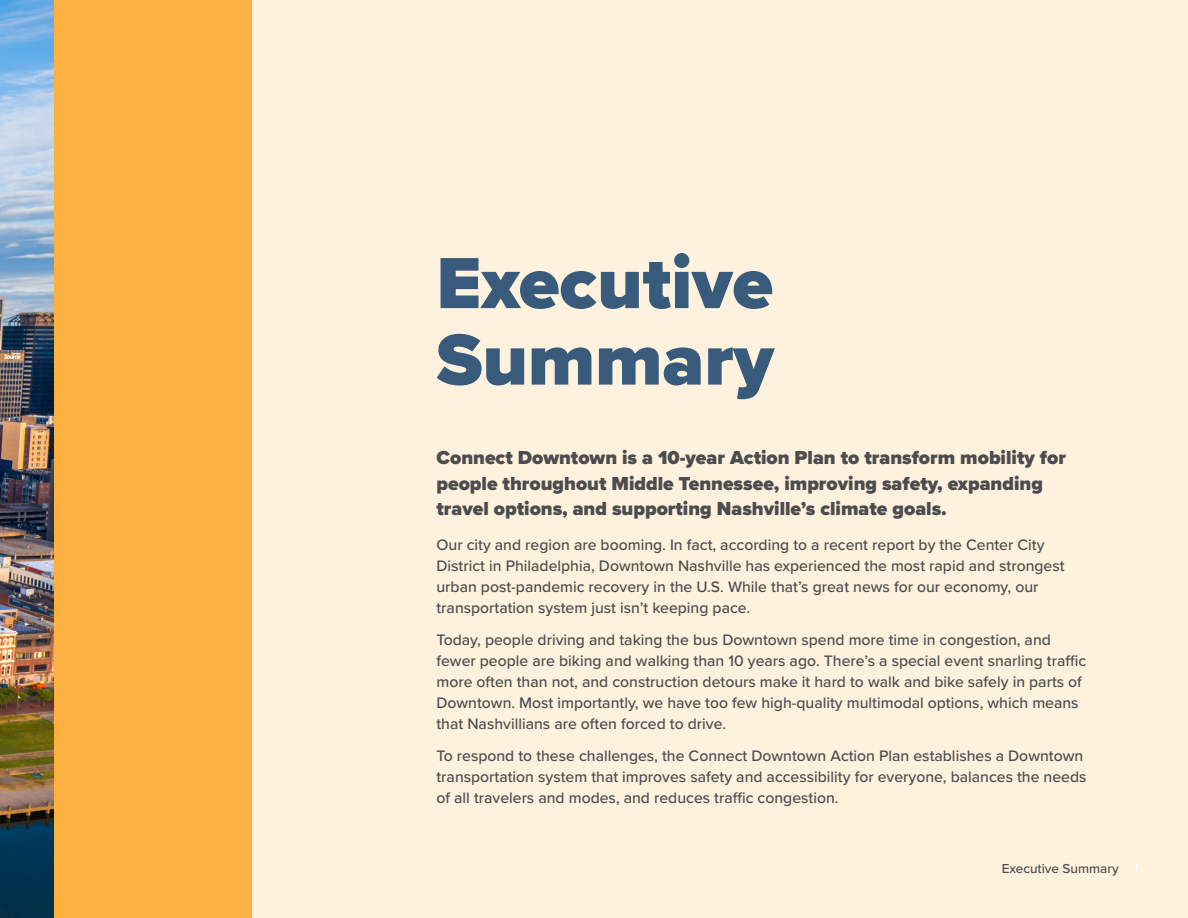
<style>
.page{position:relative;width:1188px;height:918px;background:#fef1dd}
.page>*{position:absolute;margin:0;border:0;box-sizing:border-box;transform-origin:0 0}
.Heading_-_Chapter_titles{font:900 75px/76.5px "Proxima Nova";color:#385a7b}
.Heading_-_Intro_paragraph{font:900 19.5px/25.5px "Proxima Nova";color:#4b4c4d}
.t1{font:500 15.75px/21px "Proxima Nova";color:#4b4c4d}
.t2{font:500 13.5px "Proxima Nova";color:#4b4c4d}
</style>
<div class="page">
<div style="left:0;top:0;width:252px;height:918px;background:#fbb03f"></div>
<img style="left:0;top:0;width:54px;height:918px">
<p class="Heading_-_Chapter_titles" style="left:436px;top:244px;width:339px">Executive<br>Summary</p>
<p class="Heading_-_Intro_paragraph" style="left:436px;top:445px;width:631px">Connect Downtown is a 10-year Action Plan to transform mobility for people throughout Middle Tennessee, improving safety, expanding travel options, and supporting Nashville’s climate goals.</p>
<p class="t1" style="left:436px;top:533px;width:630px">Our city and region are booming. In fact, according to a recent report by the Center City District in Philadelphia, Downtown Nashville has experienced the most rapid and strongest urban post-pandemic recovery in the U.S. While that’s great news for our economy, our transportation system just isn’t keeping pace.</p>
<p class="t1" style="left:436px;top:629px;width:651px">Today, people driving and taking the bus Downtown spend more time in congestion, and fewer people are biking and walking than 10 years ago. There’s a special event snarling traffic more often than not, and construction detours make it hard to walk and bike safely in parts of Downtown. Most importantly, we have too few high-quality multimodal options, which means that Nashvillians are often forced to drive.</p>
<p class="t1" style="left:436px;top:745px;width:652px">To respond to these challenges, the Connect Downtown Action Plan establishes a Downtown transportation system that improves safety and accessibility for everyone, balances the needs of all travelers and modes, and reduces traffic congestion.</p>
<p class="t2" style="left:1002px;top:859px;width:138px">Executive Summary <sup>i</sup></p>
</div>
